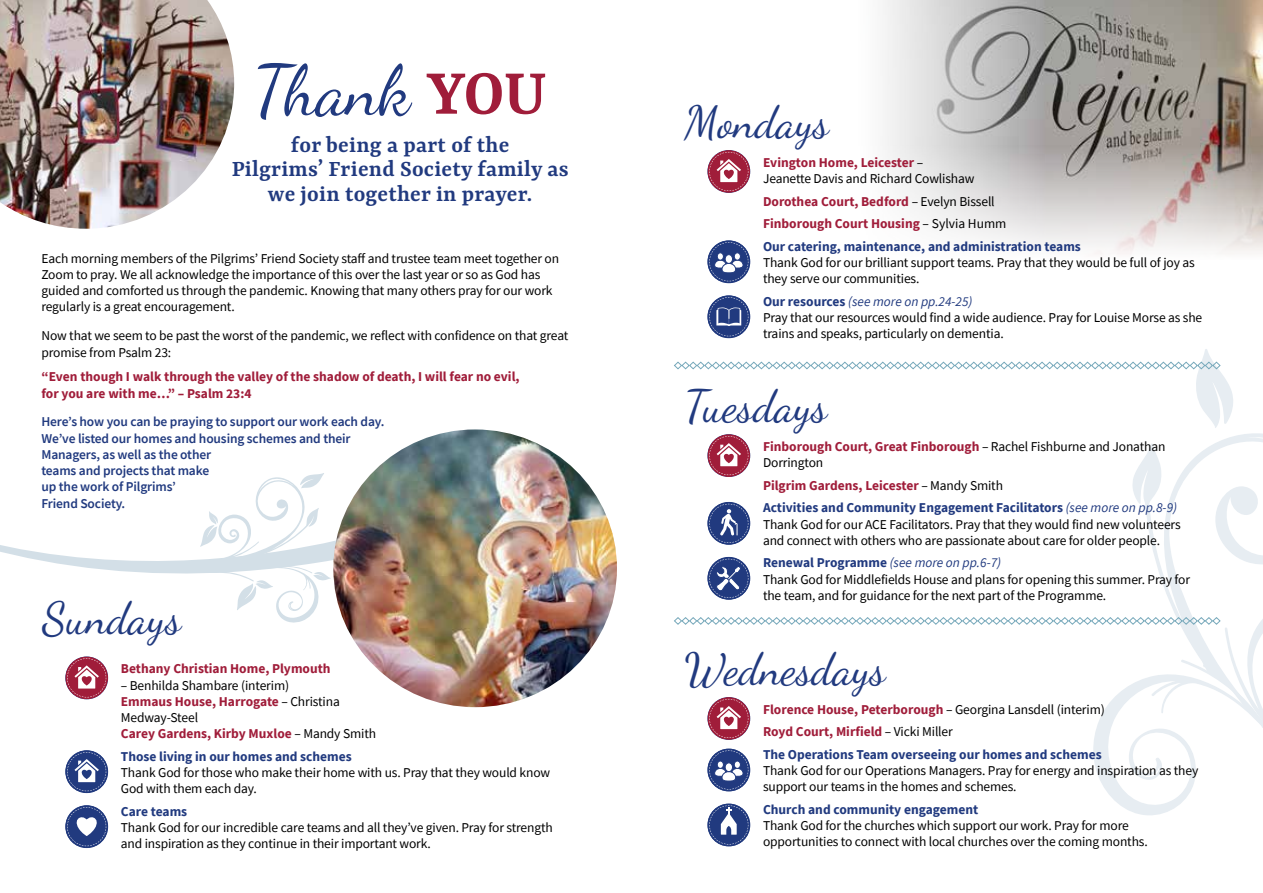
<style>
.page{position:relative;width:1263px;height:893px;background:#fff}
.page>*{position:absolute;margin:0;border:0;box-sizing:border-box;transform-origin:0 0}
.t1{font:70.5px "Dancing Script";letter-spacing:-.01em;color:#213a7f}
.t2{font:45px "Dancing Script";color:#213a7f}
.t3{font:600 24.6px/24.6px "Yrsa";letter-spacing:.01em;color:#213a7f;text-align:center}
.t4{font:13.5px/16.2px "Source Sans Pro";letter-spacing:-.01em;color:#000}
.t5{font:700 13.5px/22.6px "Source Sans Pro";color:#213a7f}
.t6{font:600 13.5px/16.2px "Source Sans Pro";letter-spacing:-.01em;color:#213a7f}
.t7{font:700 13.5px/16.2px "Source Sans Pro";color:#a01d3a}
.s1{font-family:"Yrsa";font-weight:600;color:#a01d3a}
.s2{font-weight:700;color:#a01d3a}
.s3{color:#a01d3a}
.s4{font-weight:400;color:#000}
.s5{font-weight:700;color:#213a7f}
.s6{font-style:italic;color:#213a7f}
.s7{font-weight:400;font-style:italic}
</style>
<div class="page">
<svg style="left:0;top:541px;width:333px;height:33px"></svg>
<svg style="left:200px;top:473px;width:131px;height:150px"></svg>
<img style="left:883px;top:0;width:380px;height:254px">
<svg style="left:707px;top:804px;width:43px;height:42px"></svg>
<img style="left:333px;top:429px;width:284px;height:278px">
<svg style="left:65px;top:656px;width:43px;height:43px"></svg>
<svg style="left:67px;top:658px;width:39px;height:39px"></svg>
<svg style="left:65px;top:750px;width:43px;height:43px"></svg>
<svg style="left:67px;top:752px;width:39px;height:39px"></svg>
<svg style="left:65px;top:805px;width:43px;height:43px"></svg>
<svg style="left:67px;top:807px;width:39px;height:39px"></svg>
<svg style="left:674px;top:349px;width:589px;height:495px"></svg>
<svg style="left:707px;top:150px;width:43px;height:43px"></svg>
<svg style="left:709px;top:152px;width:39px;height:39px"></svg>
<svg style="left:707px;top:240px;width:43px;height:43px"></svg>
<svg style="left:709px;top:242px;width:39px;height:39px"></svg>
<svg style="left:707px;top:295px;width:43px;height:43px"></svg>
<svg style="left:709px;top:297px;width:39px;height:39px;background:#51659b"></svg>
<img style="left:0;top:0;width:234px;height:229px">
<h1 class="t1" style="left:253px;top:49px;width:296px">Thank <span class="s1">YOU</span></h1>
<h3 class="t3" style="left:232px;top:133px;width:338px">for being a part of the<br>Pilgrims’ Friend Society family as we join together in prayer.</h3>
<p class="t4" style="left:41px;top:250px;width:519px">Each morning members of the Pilgrims’ Friend Society staff and trustee team meet together on Zoom to pray. We all acknowledge the importance of this over the last year or so as God has guided and comforted us through the pandemic. Knowing that many others pray for our work regularly is a great encouragement.</p>
<p class="t4" style="left:41px;top:328px;width:528px">Now that we seem to be past the worst of the pandemic, we reflect with confidence on that great promise from Psalm 23:</p>
<p class="t7" style="left:41px;top:369px;width:480px">“Even though I walk through the valley of the shadow of death, I will fear no evil, for you are with me…” – Psalm 23:4</p>
<p class="t6" style="left:41px;top:414px;width:345px">Here’s how you can be praying to support our work each day.<br>We’ve listed our homes and housing schemes and their Managers, as well as the other<br>teams and projects that make<br>up the work of Pilgrims’<br>Friend Society.</p>
<h2 class="t2" style="left:43px;top:591px;width:140px">Sundays</h2>
<p class="t7" style="left:121px;top:661px;width:211px">Bethany Christian Home, Plymouth</p>
<p class="t4" style="left:121px;top:677px;width:257px">– Benhilda Shambare (interim)<br><span class="s2">Emmaus House, Harrogate</span> – Christina<br>Medway-Steel<br><span class="s2">Carey Gardens, Kirby Muxloe</span> – Mandy Smith</p>
<p class="t5" style="left:121px;top:745px;width:232px">Those living in our homes and schemes</p>
<p class="t4" style="left:121px;top:764px;width:431px">Thank God for those who make their home with us. Pray that they would know<br>God with them each day.</p>
<p class="t5" style="left:121px;top:800px;width:68px">Care teams</p>
<p class="t4" style="left:121px;top:819px;width:433px">Thank God for our incredible care teams and all they’ve given. Pray for strength and inspiration as they continue in their important work.</p>
<h2 class="t2" style="left:685px;top:95px;width:146px">Mondays</h2>
<p class="t4" style="left:763px;top:154px;width:213px"><span class="s2">Evington Home, Leicester</span> –<br>Jeanette Davis and Richard Cowlishaw</p>
<p class="t5" style="left:763px;top:190px;width:319px"><span class="s3">Dorothea Court, Bedford</span> <span class="s4">– Evelyn Bissell<br></span><span class="s3">Finborough Court Housing</span> <span class="s4">– Sylvia Humm<br></span>Our catering, maintenance, and administration teams</p>
<p class="t4" style="left:763px;top:254px;width:433px">Thank God for our brilliant support teams. Pray that they would be full of joy as they serve our communities.</p>
<p class="t4" style="left:763px;top:293px;width:441px"><span class="s5">Our resources</span> <span class="s6">(see more on pp.24-25)<br></span>Pray that our resources would find a wide audience. Pray for Louise Morse as she trains and speaks, particularly on dementia.</p>
<h2 class="t2" style="left:685px;top:379px;width:144px">Tuesdays</h2>
<p class="t4" style="left:763px;top:438px;width:404px"><span class="s2">Finborough Court, Great Finborough</span> – Rachel Fishburne and Jonathan<br>Dorrington</p>
<p class="t5" style="left:763px;top:474px;width:416px"><span class="s3">Pilgrim Gardens, Leicester</span> <span class="s4">– Mandy Smith<br></span>Activities and Community Engagement Facilitators <span class="s7">(see more on pp.8-9)</span></p>
<p class="t4" style="left:763px;top:516px;width:419px">Thank God for our ACE Facilitators. Pray that they would find new volunteers and connect with others who are passionate about care for older people.</p>
<p class="t4" style="left:763px;top:555px;width:429px"><span class="s5">Renewal Programme</span> <span class="s6">(see more on pp.6-7)<br></span>Thank God for Middlefields House and plans for opening this summer. Pray for the team, and for guidance for the next part of the Programme.</p>
<h2 class="t2" style="left:685px;top:642px;width:203px">Wednesdays</h2>
<p class="t5" style="left:763px;top:698px;width:343px"><span class="s3">Florence House, Peterborough</span> <span class="s4">– Georgina Lansdell (interim)<br></span><span class="s3">Royd Court, Mirfield</span> <span class="s4">– Vicki Miller<br></span>The Operations Team overseeing our homes and schemes</p>
<p class="t4" style="left:763px;top:763px;width:437px">Thank God for our Operations Managers. Pray for energy and inspiration as they support our teams in the homes and schemes.</p>
<p class="t5" style="left:763px;top:798px;width:217px">Church and community engagement</p>
<p class="t4" style="left:763px;top:818px;width:386px">Thank God for the churches which support our work. Pray for more opportunities to connect with local churches over the coming months.</p>
</div>
